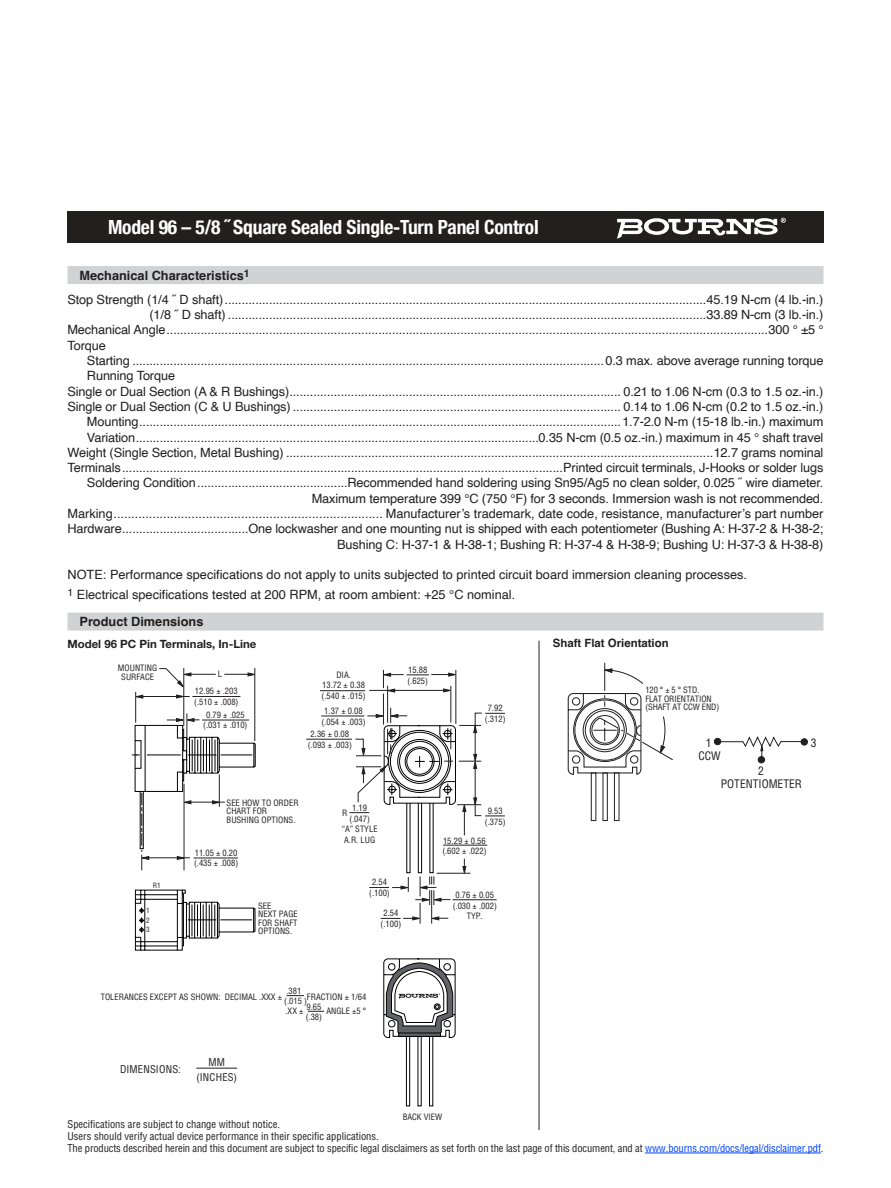
<style>
.page{position:relative;width:891px;height:1188px;background:#fff}
.page>*{position:absolute;margin:0;border:0;box-sizing:border-box;transform-origin:0 0}
.t1{font:700 condensed 19.5px "Helvetica Neue";letter-spacing:-.01em;color:#fff}
.t2{font:12.75px/15.3px "Helvetica";letter-spacing:-.01em;color:#221f1f}
.t3{font:700 12.75px "Helvetica";color:#221f1f}
.t4{font:condensed 11.55px "Helvetica";color:#221f1f}
.t5{font:700 11.4px "Helvetica Neue";color:#221f1f}
.t6{font:700 11.4px "Helvetica";color:#221f1f}
.t7{font:condensed 11.4px "Helvetica";color:#221f1f}
.t8{font:condensed 10.5px/12px "Helvetica";letter-spacing:-.01em;color:#221f1f;text-align:center}
.t9{font:condensed 8.55px/10.6px "Helvetica";color:#221f1f;text-align:center}
.t10{font:condensed 7.2px "Helvetica";color:#221f1f}
.s1{font-weight:700}
.s2{color:#0042f4}
</style>
<div class="page">
<div style="left:68px;top:211px;width:756px;height:32px;background:#221f1f"></div>
<svg style="left:617px;top:218px;width:169px;height:21px"></svg>
<div style="left:68px;top:266px;width:756px;height:18px;background:#d1d2d4"></div>
<div style="left:68px;top:613px;width:756px;height:18px;background:#d1d2d4"></div>
<hr style="left:539px;top:641px;width:1px;height:489px;background:#221f1f">
<div style="left:714px;top:738px;width:7px;height:7px;background:#221f1f;border-radius:50%"></div>
<div style="left:714px;top:738px;width:7px;height:7px;border:1px solid #221f1f;border-radius:50%"></div>
<svg style="left:720px;top:736px;width:88px;height:27px"></svg>
<svg style="left:567px;top:662px;width:106px;height:159px"></svg>
<svg style="left:183px;top:835px;width:251px;height:104px"></svg>
<hr style="left:220px;top:920px;width:32px;height:1px;background:#020203">
<svg style="left:134px;top:889px;width:82px;height:62px"></svg>
<hr style="left:451px;top:686px;width:1px;height:37px;background:#221f1f">
<hr style="left:369px;top:690px;width:78px;height:1px;background:#221f1f">
<hr style="left:387px;top:686px;width:1px;height:37px;background:#221f1f">
<hr style="left:320px;top:690px;width:45px;height:1px;background:#221f1f">
<hr style="left:456px;top:670px;width:1px;height:54px;background:#221f1f">
<svg style="left:382px;top:670px;width:75px;height:23px"></svg>
<hr style="left:184px;top:668px;width:1px;height:58px;background:#221f1f">
<svg style="left:136px;top:695px;width:7px;height:4px"></svg>
<svg style="left:176px;top:695px;width:9px;height:3px"></svg>
<hr style="left:142px;top:696px;width:48px;height:1px;background:#221f1f">
<hr style="left:135px;top:692px;width:1px;height:31px;background:#221f1f">
<hr style="left:192px;top:696px;width:48px;height:1px;background:#221f1f">
<hr style="left:453px;top:899px;width:44px;height:1px;background:#221f1f">
<hr style="left:321px;top:716px;width:43px;height:1px;background:#221f1f">
<hr style="left:306px;top:739px;width:46px;height:1px;background:#221f1f">
<hr style="left:437px;top:873px;width:33px;height:1px;background:#221f1f">
<hr style="left:443px;top:845px;width:44px;height:1px;background:#221f1f">
<hr style="left:255px;top:668px;width:1px;height:73px;background:#221f1f">
<svg style="left:159px;top:668px;width:57px;height:20px"></svg>
<svg style="left:132px;top:713px;width:124px;height:157px"></svg>
<hr style="left:148px;top:857px;width:42px;height:1px;background:#221f1f">
<hr style="left:194px;top:858px;width:44px;height:1px;background:#221f1f">
<hr style="left:383px;top:694px;width:1px;height:31px;background:#221f1f">
<svg style="left:349px;top:708px;width:156px;height:127px"></svg>
<svg style="left:369px;top:876px;width:81px;height:48px"></svg>
<svg style="left:462px;top:859px;width:4px;height:15px"></svg>
<svg style="left:383px;top:958px;width:73px;height:149px"></svg>
<svg style="left:286px;top:995px;width:18px;height:1px"></svg>
<svg style="left:308px;top:1011px;width:16px;height:1px"></svg>
<svg style="left:224px;top:673px;width:32px;height:3px"></svg>
<hr style="left:196px;top:1068px;width:41px;height:1px;background:#221f1f">
<hr style="left:645px;top:1153px;width:176px;height:1px;background:#0042f4">
<h1 class="t1" style="left:108px;top:211px;width:432px">Model 96 – 5/8 ˝ Square Sealed Single-Turn Panel Control</h1>
<p class="t2" style="left:68px;top:263px;width:757px;line-height:24.3px;text-indent:12px"><span class="s1">Mechanical Characteristics</span><sup>1<br></sup>Stop Strength (1/4 ˝ D shaft) .............................................................................................................................................45.19 N-cm (4 lb.-in.)</p>
<p class="t2" style="left:67px;top:307px;width:758px;text-align:justify;text-indent:82px">(1/8 ˝ D shaft) ............................................................................................................................................33.89 N-cm (3 lb.-in.)<br>Mechanical Angle ................................................................................................................................................................................300 ° ±5 ° Torque</p>
<p class="t2" style="left:87px;top:354px;width:738px">Starting ..........................................................................................................................................0.3 max. above average running torque</p>
<p class="t2" style="left:87px;top:369px;width:90px">Running Torque</p>
<p class="t2" style="left:67px;top:385px;width:757px">Single or Dual Section (A &amp; R Bushings) ................................................................................................. 0.21 to 1.06 N-cm (0.3 to 1.5 oz.-in.)</p>
<p class="t2" style="left:67px;top:400px;width:757px">Single or Dual Section (C &amp; U Bushings) ................................................................................................ 0.14 to 1.06 N-cm (0.2 to 1.5 oz.-in.)</p>
<p class="t2" style="left:87px;top:415px;width:738px">Mounting .............................................................................................................................................1.7-2.0 N-m (15-18 lb.-in.) maximum</p>
<p class="t2" style="left:87px;top:431px;width:738px">Variation ......................................................................................................................0.35 N-cm (0.5 oz.-in.) maximum in 45 ° shaft travel</p>
<p class="t2" style="left:67px;top:446px;width:757px">Weight (Single Section, Metal Bushing) .............................................................................................................................12.7 grams nominal</p>
<p class="t2" style="left:67px;top:461px;width:757px">Terminals .................................................................................................................................Printed circuit terminals, J-Hooks or solder lugs</p>
<p class="t2" style="left:87px;top:477px;width:738px">Soldering Condition ............................................Recommended hand soldering using Sn95/Ag5 no clean solder, 0.025 ˝ wire diameter.</p>
<p class="t2" style="left:312px;top:492px;width:513px">Maximum temperature 399 °C (750 °F) for 3 seconds. Immersion wash is not recommended.</p>
<p class="t2" style="left:67px;top:507px;width:757px">Marking ............................................................................ Manufacturer’s trademark, date code, resistance, manufacturer’s part number</p>
<p class="t2" style="left:67px;top:522px;width:757px">Hardware .....................................One lockwasher and one mounting nut is shipped with each potentiometer (Bushing A: H-37-2 &amp; H-38-2;</p>
<p class="t2" style="left:337px;top:538px;width:488px">Bushing C: H-37-1 &amp; H-38-1; Bushing R: H-37-4 &amp; H-38-9; Bushing U: H-37-3 &amp; H-38-8)</p>
<p class="t2" style="left:67px;top:566px;width:681px;line-height:19.8px">NOTE: Performance specifications do not apply to units subjected to printed circuit board immersion cleaning processes.<br><sup>1</sup> Electrical specifications tested at 200 RPM, at room ambient: +25 °C nominal.</p>
<p class="t3" style="left:80px;top:617px;width:125px">Product Dimensions</p>
<p class="t5" style="left:68px;top:640px;width:190px">Model 96 PC Pin Terminals, In-Line</p>
<p class="t9" style="left:645px;top:687px;width:75px;line-height:8.6px;text-align:left">120 ° ± 5 ° STD.<br>FLAT ORIENTATION (SHAFT AT CCW END)</p>
<p class="t7" style="left:706px;top:738px;width:7px">1</p>
<p class="t7" style="left:811px;top:738px;width:7px">3</p>
<p class="t4" style="left:698px;top:751px;width:24px">CCW</p>
<p class="t7" style="left:758px;top:766px;width:7px">2</p>
<p class="t4" style="left:721px;top:779px;width:82px">POTENTIOMETER</p>
<p class="t6" style="left:553px;top:637px;width:117px">Shaft Flat Orientation</p>
<p class="t9" style="left:118px;top:665px;width:41px;line-height:8.6px">MOUNTING<br>SURFACE</p>
<p class="t9" style="left:218px;top:669px;width:6px">L</p>
<p class="t9" style="left:322px;top:670px;width:46px">DIA.<br>13.72 ± 0.38 (.540 ± .015)</p>
<p class="t9" style="left:407px;top:665px;width:22px;text-align:left">15.88 (.625)</p>
<p class="t9" style="left:194px;top:687px;width:46px;text-align:left">12.95 ± .203 (.510 ± .008)</p>
<p class="t9" style="left:485px;top:704px;width:22px">7.92 (.312)</p>
<p class="t9" style="left:321px;top:706px;width:46px">1.37 ± 0.08 (.054 ± .003)</p>
<p class="t9" style="left:308px;top:729px;width:46px">2.36 ± 0.08 (.093 ± .003)</p>
<p class="t9" style="left:203px;top:710px;width:46px">0.79 ± .025 (.031 ± .010)</p>
<p class="t10" style="left:153px;top:882px;width:9px">R1</p>
<p class="t10" style="left:146px;top:908px;width:5px">1</p>
<p class="t10" style="left:146px;top:918px;width:5px">2</p>
<p class="t10" style="left:146px;top:927px;width:5px">3</p>
<p class="t9" style="left:227px;top:799px;width:73px;line-height:8.6px;text-align:left">SEE HOW TO ORDER<br>CHART FOR<br>BUSHING OPTIONS.</p>
<p class="t9" style="left:194px;top:848px;width:46px;text-align:left">11.05 ± 0.20 (.435 ± .008)</p>
<p class="t9" style="left:258px;top:902px;width:41px;line-height:8.6px;text-align:left">SEE<br>NEXT PAGE<br>FOR SHAFT<br>OPTIONS.</p>
<p class="t9" style="left:342px;top:803px;width:37px">1.19 (.047)<br>“A” STYLE<br>A.R. LUG</p>
<p class="t9" style="left:342px;top:808px;width:7px">R</p>
<p class="t9" style="left:369px;top:877px;width:22px">2.54 (.100)</p>
<p class="t9" style="left:381px;top:908px;width:22px">2.54 (.100)</p>
<p class="t9" style="left:286px;top:987px;width:16px">.381</p>
<p class="t9" style="left:101px;top:992px;width:183px">TOLERANCES EXCEPT AS SHOWN: DECIMAL .XXX ±</p>
<p class="t9" style="left:307px;top:992px;width:61px">FRACTION ± 1/64</p>
<p class="t9" style="left:284px;top:997px;width:24px">(.015 )</p>
<p class="t9" style="left:306px;top:1002px;width:16px">9.65</p>
<p class="t9" style="left:326px;top:1007px;width:41px">ANGLE ±5 °</p>
<p class="t9" style="left:286px;top:1007px;width:20px">.XX ±</p>
<p class="t9" style="left:306px;top:1012px;width:18px">(.38)</p>
<p class="t9" style="left:485px;top:806px;width:22px">9.53 (.375)</p>
<p class="t9" style="left:442px;top:836px;width:46px;text-align:left">15.29 ± 0.56 (.602 ± .022)</p>
<p class="t9" style="left:453px;top:890px;width:46px">0.76 ± 0.05 (.030 ± .002)<br>TYP.</p>
<p class="t8" style="left:120px;top:1064px;width:62px">DIMENSIONS:</p>
<p class="t8" style="left:196px;top:1055px;width:42px;line-height:15px">MM (INCHES)</p>
<p class="t8" style="left:68px;top:1119px;width:757px;text-align:left">Specifications are subject to change without notice.<br>Users should verify actual device performance in their specific applications.<br>The products described herein and this document are subject to specific legal disclaimers as set forth on the last page of this document, and at <span class="s2">www.bourns.com/docs/legal/disclaimer.pdf</span>.</p>
<p class="t9" style="left:403px;top:1113px;width:41px">BACK VIEW</p>
</div>
